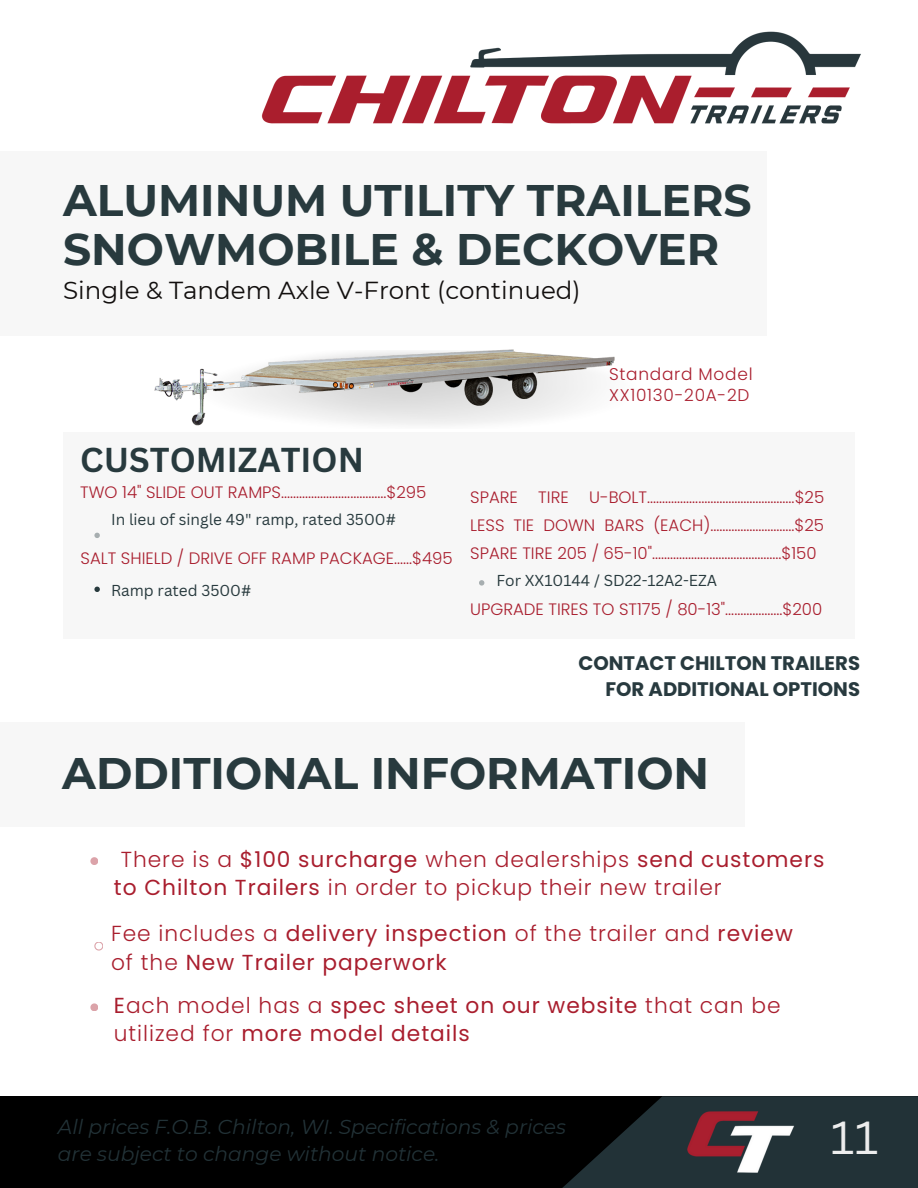
<style>
.page{position:relative;width:918px;height:1188px;background:#fff}
.page>*{position:absolute;margin:0;border:0;box-sizing:border-box;transform-origin:0 0}
.t1{font:45.15px "Canva Sans";color:#ededed}
.t2{font:700 44.1px/49.5px "Montserrat";color:#283a3e}
.t3{font:700 33.6px "Canva Sans";color:#283a3e}
.t4{font:24.6px "Montserrat";color:#120f0e}
.t5{font:21.75px/28.2px "Poppins";letter-spacing:.045em;color:#a91e2e}
.t6{font:300 21.75px/28.2px "Poppins";letter-spacing:.045em;color:#a91e2e}
.t7{font:italic 20.25px/27px "Montserrat";color:#223237}
.t8{font:700 19.65px/25.8px "Poppins";color:#283a3f;text-align:right}
.t9{font:300 16.95px/21.3px "Poppins";letter-spacing:.045em;color:#a91e2e}
.t10{font:300 16.5px/28.2px "Poppins";color:#a91e2e;text-align:justify}
.t11{font:15.45px "Canva Sans";color:#283a3e}
.s1{font-weight:400}
.s2{font-weight:300}
</style>
<div class="page">
<img style="left:261px;top:31px;width:600px;height:93px">
<svg style="left:90px;top:857px;width:8px;height:8px"></svg>
<svg style="left:90px;top:1003px;width:8px;height:8px"></svg>
<svg style="left:94px;top:942px;width:9px;height:9px"></svg>
<div style="left:0;top:151px;width:767px;height:184px;background:#f7f7f7"></div>
<div style="left:0;top:722px;width:745px;height:105px;background:#f7f7f7"></div>
<div style="left:63px;top:433px;width:791px;height:206px;background:#f7f7f7"></div>
<svg style="left:479px;top:580px;width:5px;height:6px"></svg>
<svg style="left:94px;top:533px;width:6px;height:5px"></svg>
<img style="left:154px;top:349px;width:461px;height:77px">
<div style="left:0;top:1096px;width:918px;height:92px;background:#000"></div>
<svg style="left:562px;top:1096px;width:356px;height:92px"></svg>
<img style="left:685px;top:1096px;width:111px;height:92px">
<svg style="left:94px;top:587px;width:6px;height:5px"></svg>
<h2 class="t2" style="left:63px;top:175px;width:690px">ALUMINUM UTILITY TRAILERS<br>SNOWMOBILE &amp; DECKOVER</h2>
<h2 class="t4" style="left:63px;top:275px;width:519px">Single &amp; Tandem Axle V-Front (continued)</h2>
<h5 class="t3" style="left:80px;top:436px;width:285px">CUSTOMIZATION</h5>
<h5 class="t10" style="left:80px;top:478px;width:348px">TWO 14" SLIDE OUT RAMPS...................................$295</h5>
<p class="t11" style="left:111px;top:509px;width:286px">In lieu of single 49" ramp, rated 3500#</p>
<h5 class="t10" style="left:81px;top:545px;width:374px">SALT SHIELD / DRIVE OFF RAMP PACKAGE......$495</h5>
<p class="t11" style="left:111px;top:579px;width:142px">Ramp rated 3500#</p>
<h3 class="t9" style="left:609px;top:363px;width:145px">Standard Model<br>XX10130-20A-2D</h3>
<h5 class="t10" style="left:470px;top:483px;width:355px">SPARE TIRE U-BOLT.................................................$25<br>LESS TIE DOWN BARS (EACH)............................$25<br>SPARE TIRE 205 / 65-10"...........................................$150</h5>
<h5 class="t11" style="left:496px;top:569px;width:222px">For XX10144 / SD22-12A2-EZA</h5>
<p class="t10" style="left:470px;top:596px;width:353px">UPGRADE TIRES TO ST175 / 80-13"...................$200</p>
<h4 class="t8" style="left:578px;top:651px;width:283px">CONTACT CHILTON TRAILERS<br>FOR ADDITIONAL OPTIONS</h4>
<p class="t2" style="left:62px;top:748px;width:649px">ADDITIONAL INFORMATION</p>
<p class="t6" style="left:114px;top:845px;width:712px;text-indent:7px">There is a <span class="s1">$100 surcharge</span> when dealerships <span class="s1">send customers to Chilton Trailers</span> in order to pickup their new trailer</p>
<p class="t5" style="left:111px;top:920px;width:683px"><span class="s2">Fee includes a</span> delivery inspection <span class="s2">of the trailer and</span> review <span class="s2">of the</span> New Trailer paperwork</p>
<p class="t5" style="left:114px;top:991px;width:668px">E<span class="s2">ach model has a</span> spec sheet on our website <span class="s2">that can be utilized for</span> more model details</p>
<h1 class="t7" style="left:58px;top:1113px;width:510px">All prices F.O.B. Chilton, WI. Specifications &amp; prices are subject to change without notice.</h1>
<h4 class="t1" style="left:831px;top:1106px;width:49px">11</h4>
</div>
